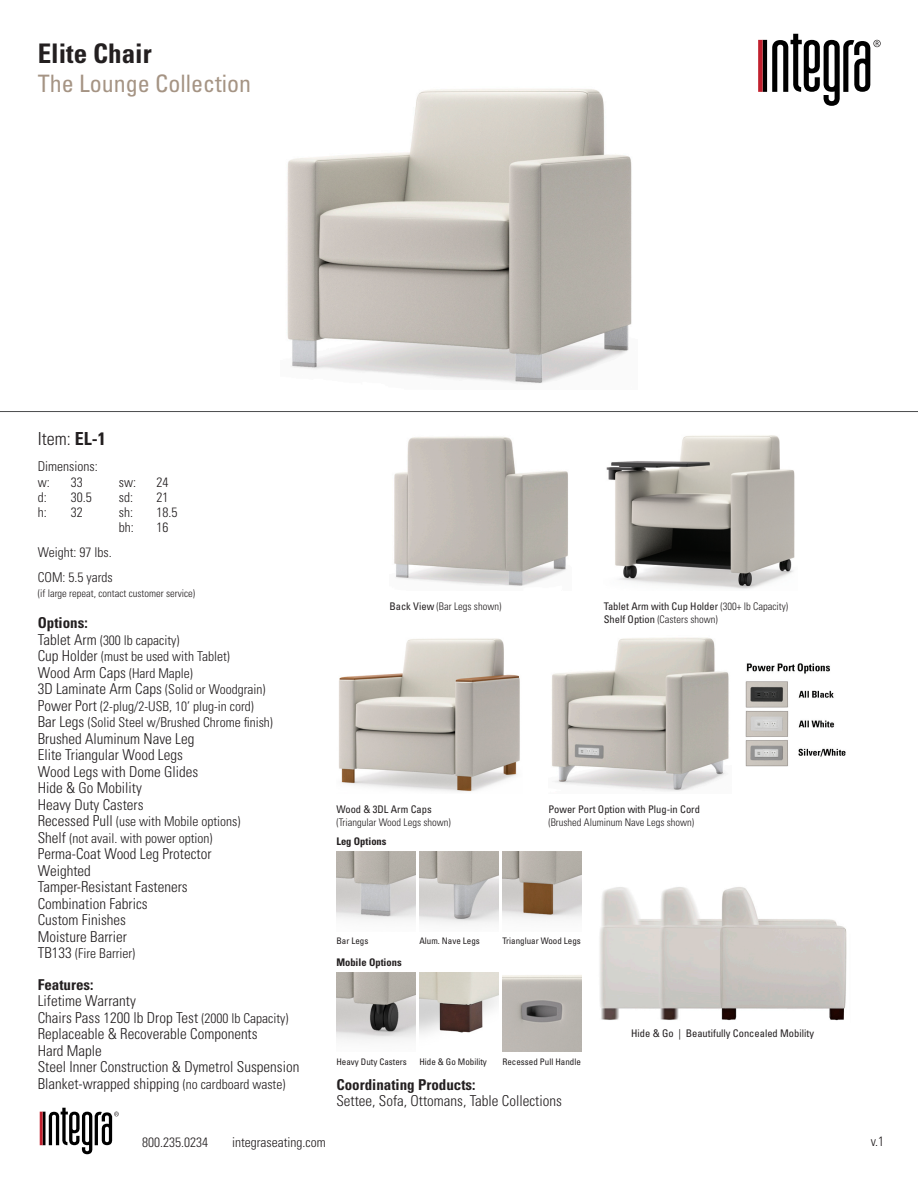
<style>
.page{position:relative;width:918px;height:1188px;background:#fff}
.page>*{position:absolute;margin:0;border:0;box-sizing:border-box;transform-origin:0 0}
.t1{font:700 condensed 27px "Univers LT Std";color:#231f20}
.t2{font:condensed 24px "Univers LT Std";color:#a59484}
.t3{font:300 condensed 18px "Univers LT Std";color:#231f20}
.t4{font:300 condensed 15px/16.5px "Univers LT Std";color:#231f20}
.t5{font:700 condensed 15px "Univers LT Std";color:#231f20}
.t6{font:300 condensed 13.5px/16.5px "Univers LT Std";color:#231f20}
.t7{font:condensed 10.5px/12.6px "Univers LT Std";color:#231f20}
.t8{font:300 condensed 10.5px "Univers LT Std";color:#231f20}
.t9{font:700 condensed 10.5px "Univers LT Std";color:#231f20}
.t10{font:condensed 9px "Univers LT Std";color:#231f20}
.s1{font-weight:700}
.s2{font-size:15px}
.s3{font-size:13.5px}
.s4{font-weight:400}
.s5{font-weight:300}
</style>
<div class="page">
<svg style="left:758px;top:34px;width:123px;height:72px"></svg>
<svg style="left:40px;top:1108px;width:79px;height:46px"></svg>
<hr style="left:0;top:411px;width:918px;height:1px;background:#4b4c4d">
<img style="left:287px;top:89px;width:345px;height:295px">
<img style="left:394px;top:436px;width:174px;height:150px">
<img style="left:606px;top:435px;width:189px;height:154px">
<img style="left:339px;top:638px;width:181px;height:154px">
<img style="left:336px;top:852px;width:80px;height:68px">
<img style="left:419px;top:852px;width:80px;height:72px">
<img style="left:336px;top:972px;width:80px;height:68px">
<img style="left:502px;top:852px;width:80px;height:67px">
<img style="left:502px;top:975px;width:80px;height:76px">
<img style="left:419px;top:972px;width:80px;height:62px">
<img style="left:745px;top:663px;width:101px;height:104px">
<img style="left:552px;top:637px;width:177px;height:155px">
<img style="left:599px;top:887px;width:248px;height:134px">
<h1 class="t1" style="left:38px;top:37px;width:116px">Elite Chair</h1>
<h2 class="t2" style="left:38px;top:68px;width:215px">The Lounge Collection</h2>
<p class="t3" style="left:38px;top:428px;width:69px">Item: <span class="s1">EL-1</span></p>
<p class="t6" style="left:38px;top:458px;width:61px;line-height:15.8px">Dimensions: w:</p>
<p class="t6" style="left:71px;top:474px;width:13px">33</p>
<p class="t6" style="left:119px;top:474px;width:19px">sw:</p>
<p class="t6" style="left:157px;top:474px;width:13px">24</p>
<p class="t6" style="left:38px;top:489px;width:10px">d:</p>
<p class="t6" style="left:71px;top:489px;width:22px">30.5</p>
<p class="t6" style="left:119px;top:489px;width:16px">sd:</p>
<p class="t6" style="left:157px;top:489px;width:13px">21</p>
<p class="t6" style="left:38px;top:504px;width:10px">h:</p>
<p class="t6" style="left:71px;top:504px;width:13px">32</p>
<p class="t6" style="left:119px;top:504px;width:16px">sh:</p>
<p class="t6" style="left:157px;top:504px;width:22px">18.5</p>
<p class="t6" style="left:119px;top:519px;width:16px">bh:</p>
<p class="t6" style="left:157px;top:519px;width:13px">16</p>
<p class="t6" style="left:38px;top:539px;width:76px;line-height:25px">Weight: 97 lbs.<br>COM: 5.5 yards</p>
<p class="t8" style="left:38px;top:587px;width:159px">(if large repeat, contact customer service)</p>
<p class="t5" style="left:38px;top:614px;width:51px">Options:</p>
<p class="t6" style="left:38px;top:632px;width:193px"><span class="s2">Tablet Arm</span> (300 lb capacity)<br><span class="s2">Cup Holder</span> (must be used with Tablet)</p>
<p class="t4" style="left:38px;top:664px;width:157px">Wood Arm Caps <span class="s3">(Hard Maple)</span></p>
<p class="t6" style="left:38px;top:681px;width:237px"><span class="s2">3D Laminate Arm Caps</span> (Solid or Woodgrain)<br><span class="s2">Power Port</span> (2-plug/2-USB, 10’ plug-in cord)<br><span class="s2">Bar Legs</span> (Solid Steel w/Brushed Chrome finish)</p>
<p class="t4" style="left:38px;top:730px;width:162px">Brushed Aluminum Nave Leg<br>Elite Triangular Wood Legs<br>Wood Legs with Dome Glides<br>Hide &amp; Go Mobility<br>Heavy Duty Casters</p>
<p class="t6" style="left:38px;top:813px;width:204px"><span class="s2">Recessed Pull</span> (use with Mobile options)<br><span class="s2">Shelf</span> (not avail. with power option)</p>
<p class="t4" style="left:38px;top:846px;width:175px">Perma-Coat Wood Leg Protector<br>Weighted<br>Tamper-Resistant Fasteners<br>Combination Fabrics<br>Custom Finishes<br>Moisture Barrier</p>
<p class="t6" style="left:38px;top:945px;width:99px"><span class="s2">TB133</span> (Fire Barrier)</p>
<p class="t5" style="left:38px;top:975px;width:57px">Features:</p>
<p class="t4" style="left:38px;top:993px;width:263px">Lifetime Warranty<br>Chairs Pass 1200 lb Drop Test <span class="s3">(2000 lb Capacity)<br></span>Replaceable &amp; Recoverable Components<br>Hard Maple<br>Steel Inner Construction &amp; Dymetrol Suspension Blanket-wrapped shipping <span class="s3">(no cardboard waste)</span></p>
<p class="t8" style="left:389px;top:600px;width:113px"><span class="s4">Back View</span> (Bar Legs shown)</p>
<p class="t7" style="left:604px;top:600px;width:186px">Tablet Arm with Cup Holder <span class="s5">(300+ lb Capacity)<br></span>Shelf Option <span class="s5">(Casters shown)</span></p>
<p class="t7" style="left:336px;top:803px;width:97px">Wood &amp; 3DL Arm Caps</p>
<p class="t8" style="left:336px;top:816px;width:116px">(Triangular Wood Legs shown)</p>
<p class="t9" style="left:336px;top:835px;width:52px">Leg Options</p>
<p class="t7" style="left:548px;top:803px;width:153px">Power Port Option with Plug-in Cord</p>
<p class="t8" style="left:548px;top:816px;width:147px">(Brushed Aluminum Nave Legs shown)</p>
<p class="t10" style="left:336px;top:935px;width:33px">Bar Legs</p>
<p class="t10" style="left:419px;top:936px;width:62px">Alum. Nave Legs</p>
<p class="t9" style="left:336px;top:955px;width:67px">Mobile Options</p>
<p class="t10" style="left:502px;top:936px;width:80px">Triangluar Wood Legs</p>
<p class="t10" style="left:336px;top:1056px;width:72px">Heavy Duty Casters</p>
<p class="t10" style="left:419px;top:1056px;width:69px">Hide &amp; Go Mobility</p>
<p class="t10" style="left:502px;top:1056px;width:80px">Recessed Pull Handle</p>
<p class="t5" style="left:336px;top:1075px;width:141px">Coordinating Products:</p>
<p class="t4" style="left:336px;top:1093px;width:227px">Settee, Sofa, Ottomans, Table Collections</p>
<p class="t7" style="left:631px;top:1027px;width:184px">Hide &amp; Go | Beautifully Concealed Mobility</p>
<p class="t6" style="left:142px;top:1134px;width:67px">800.235.0234</p>
<p class="t6" style="left:232px;top:1134px;width:95px">integraseating.com</p>
<p class="t6" style="left:871px;top:1133px;width:15px">v.1</p>
</div>
